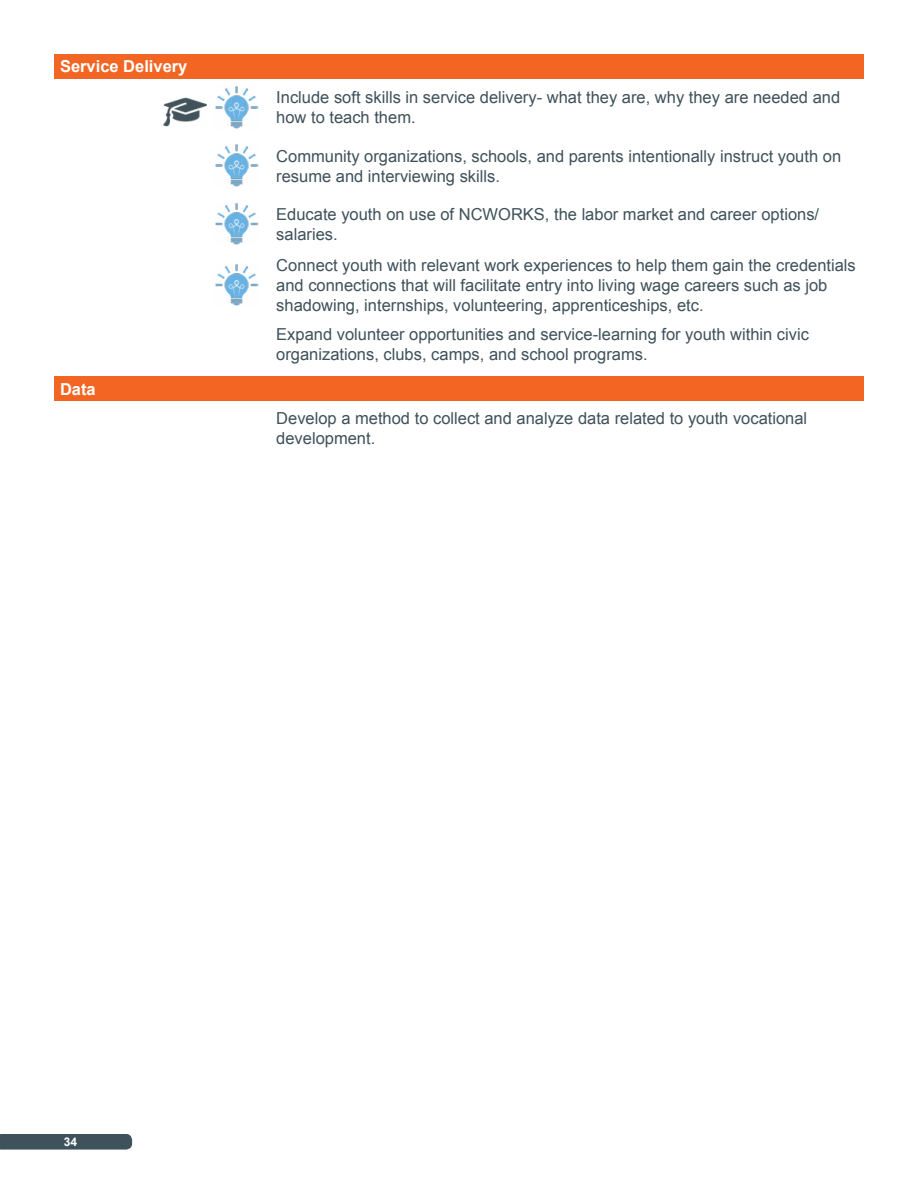
<style>
.page{position:relative;width:918px;height:1188px;background:#fff}
.page>*{position:absolute;margin:0;border:0;box-sizing:border-box;transform-origin:0 0}
.t1{font:16.5px/19.8px "Arial";color:#3f515a}
.t2{font:700 16.5px "Arial";color:#fff}
.t3{font:700 12px "Arial";color:#fff}
</style>
<div class="page">
<svg style="left:0;top:1134px;width:132px;height:16px;background:#45565f"></svg>
<div style="left:54px;top:54px;width:810px;height:24px;background:#f26522"></div>
<img style="left:164px;top:97px;width:43px;height:30px">
<img style="left:215px;top:86px;width:44px;height:43px">
<img style="left:215px;top:144px;width:44px;height:43px">
<img style="left:215px;top:203px;width:44px;height:42px">
<img style="left:215px;top:264px;width:44px;height:42px">
<div style="left:54px;top:377px;width:810px;height:24px;background:#f26522"></div>
<p class="t2" style="left:60px;top:55px;width:129px">Service Delivery</p>
<p class="t2" style="left:60px;top:378px;width:37px">Data</p>
<p class="t1" style="left:276px;top:88px;width:565px">Include soft skills in service delivery- what they are, why they are needed and how to teach them.</p>
<p class="t1" style="left:276px;top:146px;width:566px">Community organizations, schools, and parents intentionally instruct youth on resume and interviewing skills.</p>
<p class="t1" style="left:276px;top:205px;width:544px">Educate youth on use of NCWORKS, the labor market and career options/ salaries.</p>
<p class="t1" style="left:276px;top:256px;width:581px">Connect youth with relevant work experiences to help them gain the credentials and connections that will facilitate entry into living wage careers such as job shadowing, internships, volunteering, apprenticeships, etc.</p>
<p class="t1" style="left:276px;top:325px;width:534px">Expand volunteer opportunities and service-learning for youth within civic organizations, clubs, camps, and school programs.</p>
<p class="t1" style="left:276px;top:409px;width:533px">Develop a method to collect and analyze data related to youth vocational development.</p>
<p class="t3" style="left:64px;top:1134px;width:15px">34</p>
</div>
